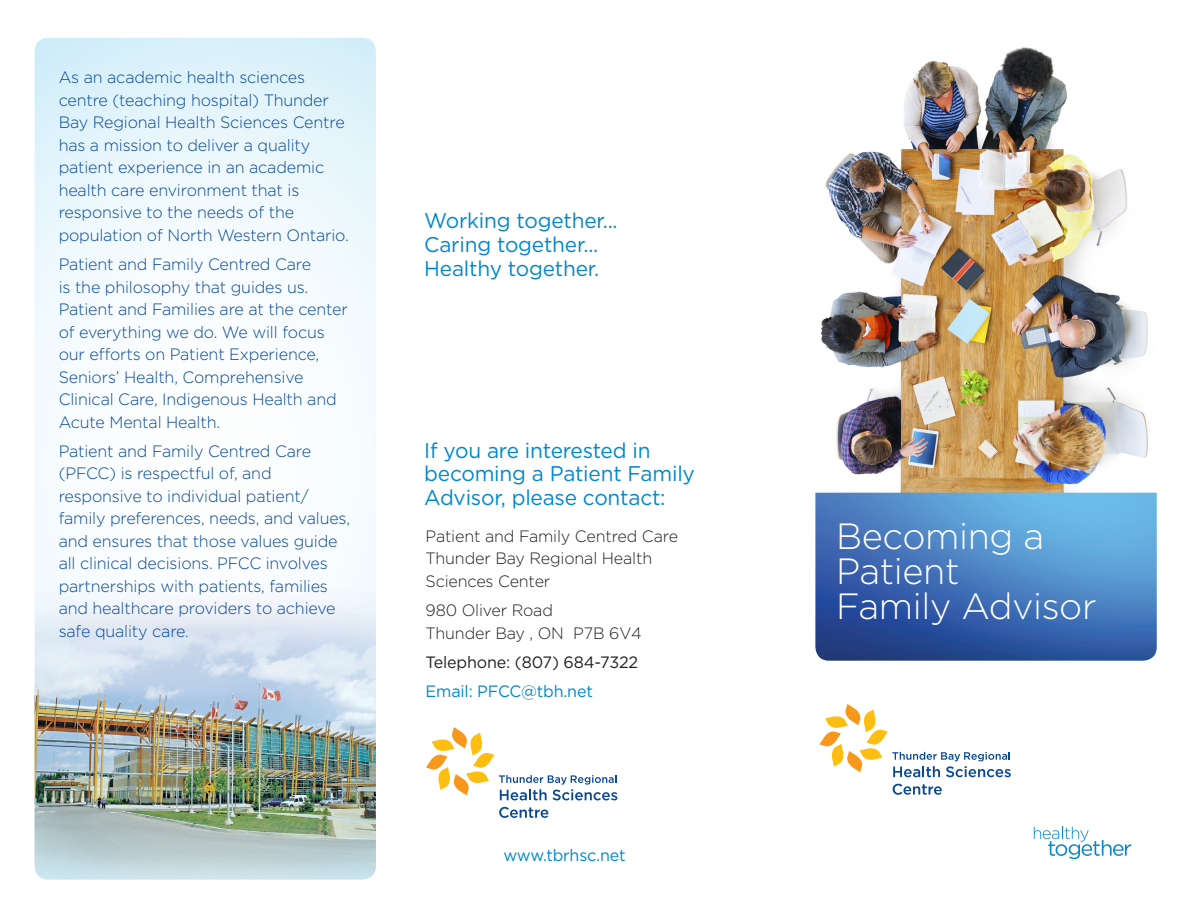
<style>
.page{position:relative;width:1188px;height:918px;background:#fff}
.page>*{position:absolute;margin:0;border:0;box-sizing:border-box;transform-origin:0 0}
.t1{font:300 36.45px/35px "Gotham";letter-spacing:-.01em;color:#fff}
.t2{font:21.3px/23.7px "Gotham";letter-spacing:-.01em;color:#0087cd}
.t3{font:300 16.5px/22.5px "Gotham";letter-spacing:-.01em;color:#074896}
.t4{font:300 16.5px/22.5px "Gotham";letter-spacing:-.01em;color:#231f20}
.t5{font:16.5px "Gotham";letter-spacing:-.01em;color:#0087cd}
.t6{font:16.5px "Gotham";letter-spacing:-.01em;color:#231f20}
</style>
<div class="page">
<img style="left:815px;top:47px;width:342px;height:446px">
<img style="left:815px;top:493px;width:342px;height:168px">
<svg style="left:819px;top:704px;width:192px;height:73px"></svg>
<svg style="left:893px;top:784px;width:49px;height:11px"></svg>
<img style="left:35px;top:529px;width:341px;height:351px">
<svg style="left:426px;top:727px;width:191px;height:73px"></svg>
<svg style="left:499px;top:807px;width:49px;height:11px"></svg>
<svg style="left:1034px;top:827px;width:97px;height:32px"></svg>
<p class="t3" style="left:59px;top:66px;width:292px">As an academic health sciences centre (teaching hospital) Thunder Bay Regional Health Sciences Centre has a mission to deliver a quality patient experience in an academic health care environment that is responsive to the needs of the population of North Western Ontario.</p>
<p class="t3" style="left:59px;top:253px;width:291px">Patient and Family Centred Care<br>is the philosophy that guides us.<br>Patient and Families are at the center of everything we do. We will focus our efforts on Patient Experience,<br>Seniors’ Health, Comprehensive<br>Clinical Care, Indigenous Health and<br>Acute Mental Health.</p>
<p class="t3" style="left:59px;top:439px;width:293px">Patient and Family Centred Care (PFCC) is respectful of, and responsive to individual patient/ family preferences, needs, and values, and ensures that those values guide all clinical decisions. PFCC involves partnerships with patients, families and healthcare providers to achieve safe quality care.</p>
<p class="t2" style="left:424px;top:209px;width:195px">Working together...<br>Caring together...<br>Healthy together.</p>
<p class="t2" style="left:424px;top:438px;width:272px">If you are interested in becoming a Patient Family<br>Advisor, please contact:</p>
<p class="t4" style="left:426px;top:524px;width:254px">Patient and Family Centred Care<br>Thunder Bay Regional Health<br>Sciences Center</p>
<p class="t4" style="left:426px;top:599px;width:218px">980 Oliver Road<br>Thunder Bay , ON P7B 6V4</p>
<p class="t6" style="left:426px;top:653px;width:214px">Telephone: (807) 684-7322</p>
<p class="t5" style="left:426px;top:682px;width:169px">Email: PFCC@tbh.net</p>
<p class="t5" style="left:503px;top:846px;width:124px">www.tbrhsc.net</p>
<p class="t1" style="left:836px;top:518px;width:262px">Becoming a<br>Patient<br>Family Advisor</p>
</div>
